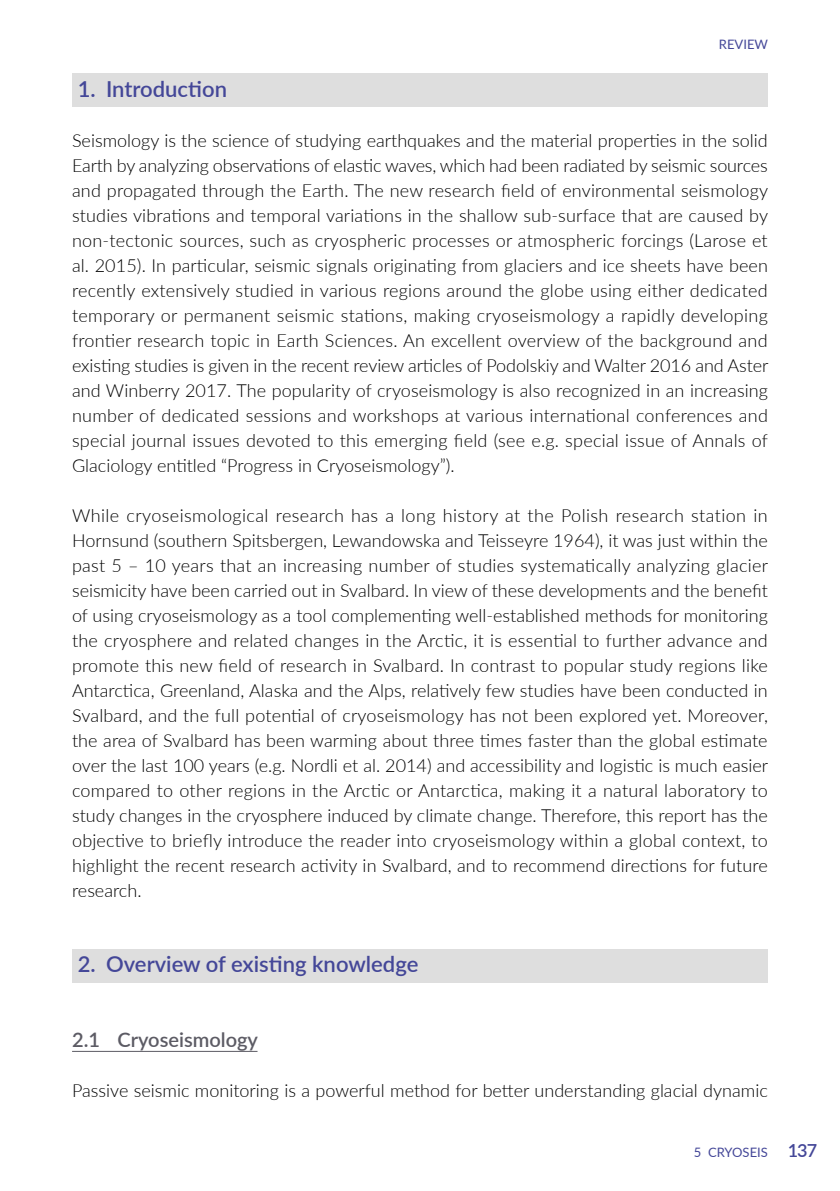
<style>
.page{position:relative;width:840px;height:1191px;background:#fff}
.page>*{position:absolute;margin:0;border:0;box-sizing:border-box;transform-origin:0 0}
.t1{font:600 22px "Lato";color:#444798}
.t2{font:600 20px "Lato";color:#5c5b64}
.t3{font:300 18px/25px "Lato";color:#000;text-align:justify}
.t4{font:13px "Lato";color:#444798}
.s1{font-weight:600;font-size:18px}
</style>
<div class="page">
<hr style="left:0;top:0;width:1px;height:1191px;background:#444798">
<div style="left:72px;top:74px;width:695px;height:33px;background:#dedede"></div>
<div style="left:72px;top:949px;width:695px;height:33px;background:#dedede"></div>
<hr style="left:72px;top:1051px;width:185px;height:1px;background:#5c5b64">
<p class="t4" style="left:718px;top:35px;width:51px">REVIEW</p>
<p class="t1" style="left:78px;top:73px;width:151px">1. Introduction</p>
<p class="t3" style="left:72px;top:127px;width:697px">Seismology is the science of studying earthquakes and the material properties in the solid Earth by analyzing observations of elastic waves, which had been radiated by seismic sources and propagated through the Earth. The new research field of environmental seismology studies vibrations and temporal variations in the shallow sub-surface that are caused by non-tectonic sources, such as cryospheric processes or atmospheric forcings (Larose et al. 2015). In particular, seismic signals originating from glaciers and ice sheets have been recently extensively studied in various regions around the globe using either dedicated temporary or permanent seismic stations, making cryoseismology a rapidly developing frontier research topic in Earth Sciences. An excellent overview of the background and existing studies is given in the recent review articles of Podolskiy and Walter 2016 and Aster and Winberry 2017. The popularity of cryoseismology is also recognized in an increasing number of dedicated sessions and workshops at various international conferences and special journal issues devoted to this emerging field (see e.g. special issue of Annals of Glaciology entitled “Progress in Cryoseismology”).</p>
<p class="t3" style="left:72px;top:502px;width:697px">While cryoseismological research has a long history at the Polish research station in Hornsund (southern Spitsbergen, Lewandowska and Teisseyre 1964), it was just within the past 5 – 10 years that an increasing number of studies systematically analyzing glacier seismicity have been carried out in Svalbard. In view of these developments and the benefit of using cryoseismology as a tool complementing well-established methods for monitoring the cryosphere and related changes in the Arctic, it is essential to further advance and promote this new field of research in Svalbard. In contrast to popular study regions like Antarctica, Greenland, Alaska and the Alps, relatively few studies have been conducted in Svalbard, and the full potential of cryoseismology has not been explored yet. Moreover, the area of Svalbard has been warming about three times faster than the global estimate over the last 100 years (e.g. Nordli et al. 2014) and accessibility and logistic is much easier compared to other regions in the Arctic or Antarctica, making it a natural laboratory to study changes in the cryosphere induced by climate change. Therefore, this report has the objective to briefly introduce the reader into cryoseismology within a global context, to highlight the recent research activity in Svalbard, and to recommend directions for future research.</p>
<p class="t1" style="left:78px;top:948px;width:342px">2. Overview of existing knowledge</p>
<p class="t2" style="left:72px;top:1025px;width:187px">2.1 Cryoseismology</p>
<p class="t3" style="left:72px;top:1077px;width:697px">Passive seismic monitoring is a powerful method for better understanding glacial dynamic</p>
<p class="t4" style="left:693px;top:1142px;width:125px">5 CRYOSEIS <span class="s1">137</span></p>
</div>
